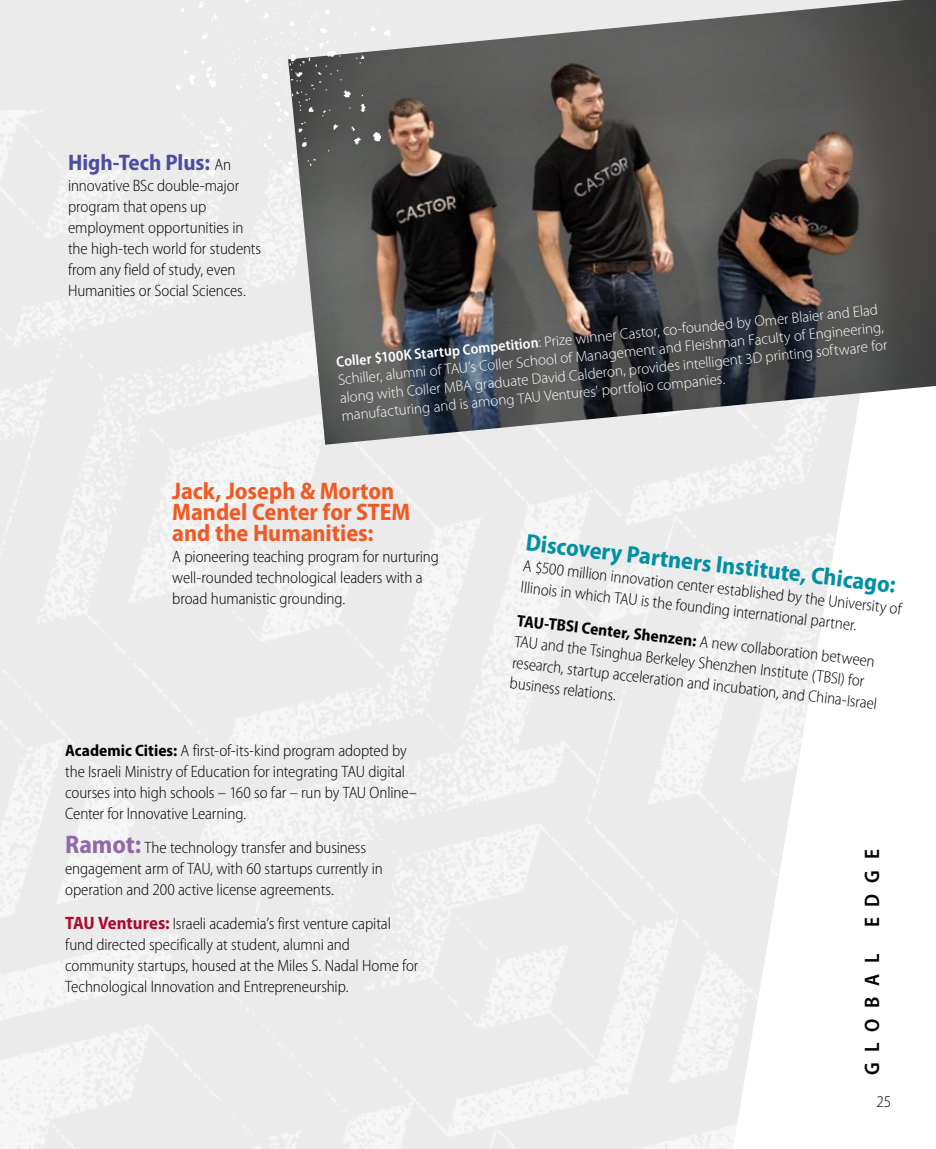
<style>
.page{position:relative;width:936px;height:1149px;background:#fff}
.page>*{position:absolute;margin:0;border:0;box-sizing:border-box;transform-origin:0 0}
.t1{font:700 semi-condensed 24px/21px "Myriad Pro";color:#f15a22}
.t2{font:700 semi-condensed 24px "Myriad Pro";color:#0090a5}
.t3{font:700 semi-condensed 22.5px "Myriad Pro";color:#4c4ea1}
.t4{font:600 semi-condensed 21px "Myriad Pro";letter-spacing:.515em;color:#000}
.t5{font:300 semi-condensed 16.5px/21px "Myriad Pro";letter-spacing:-.005em;color:#000}
.t6{font:300 15px/17.5px "Myriad Pro";color:#fff}
.s1{font-weight:300;font-size:16.5px;color:#000}
.s2{font-weight:600;font-stretch:semi-condensed}
.s3{font-weight:700}
.s4{font-weight:700;font-size:25.5px;color:#9168a9}
.s5{font-weight:700;font-size:18px;color:#ad0a2d}
</style>
<div class="page">
<img style="left:288px;top:0;width:647px;height:444px">
<img style="left:176px;top:0;width:213px;height:174px">
<h2 class="t3" style="left:68px;top:148px;width:165px">High-Tech Plus: <span class="s1">An</span></h2>
<p class="t5" style="left:68px;top:175px;width:195px">innovative BSc double-major program that opens up employment opportunities in the high-tech world for students from any field of study, even<br>Humanities or Social Sciences.</p>
<p class="t6" style="left:335px;top:356px;width:551px;rotate:-6deg"><sup>Coller</sup> <sup>$100K</sup> <sup>Sta</sup><span class="s2">rtup Competition</span>: Prize winner Castor, co-founded by Omer Blaier and Elad Schiller, alumni of TAU’s Coller School of Management and Fleishman Faculty of Engineering, along with Coller MBA graduate David Calderon, provides intelligent 3D printing software for manufacturing and is among TAU Ventures’ portfolio companies.</p>
<h1 class="t1" style="left:172px;top:479px;width:239px">Jack, Joseph &amp; Morton<br>Mandel Center for STEM and the Humanities:</h1>
<p class="t5" style="left:172px;top:545px;width:268px">A pioneering teaching program for nurturing well-rounded technological leaders with a broad humanistic grounding.</p>
<p class="t5" style="left:65px;top:740px;width:353px"><span class="s3">Academic Cities:</span> A first-of-its-kind program adopted by the Israeli Ministry of Education for integrating TAU digital courses into high schools – 160 so far – run by TAU Online– Center for Innovative Learning.</p>
<p class="t5" style="left:65px;top:836px;width:319px"><span class="s4">Ramot:</span> The technology transfer and business engagement arm of TAU, with 60 startups currently in operation and 200 active license agreements.</p>
<p class="t5" style="left:65px;top:912px;width:354px"><span class="s5">TAU Ventures:</span> Israeli academia’s first venture capital fund directed specifically at student, alumni and community startups, housed at the Miles S. Nadal Home for Technological Innovation and Entrepreneurship.</p>
<h1 class="t2" style="left:528px;top:525px;width:373px;rotate:7deg">Discovery Partners Institute, Chicago:</h1>
<p class="t5" style="left:524px;top:557px;width:382px;rotate:6deg">A $500 million innovation center established by the University of<br>Illinois in which TAU is the founding international partner.</p>
<p class="t5" style="left:517px;top:612px;width:369px;line-height:20.4px;rotate:6deg"><span class="s3">TAU-TBSI Center, Shenzen:</span> A new collaboration between TAU and the Tsinghua Berkeley Shenzhen Institute (TBSI) for research, startup acceleration and incubation, and China-Israel business relations.</p>
<p class="t4" style="left:858px;top:1075px;width:228px;rotate:-90deg">GLOBAL EDGE</p>
<p class="t5" style="left:876px;top:1090px;width:16px">25</p>
</div>
